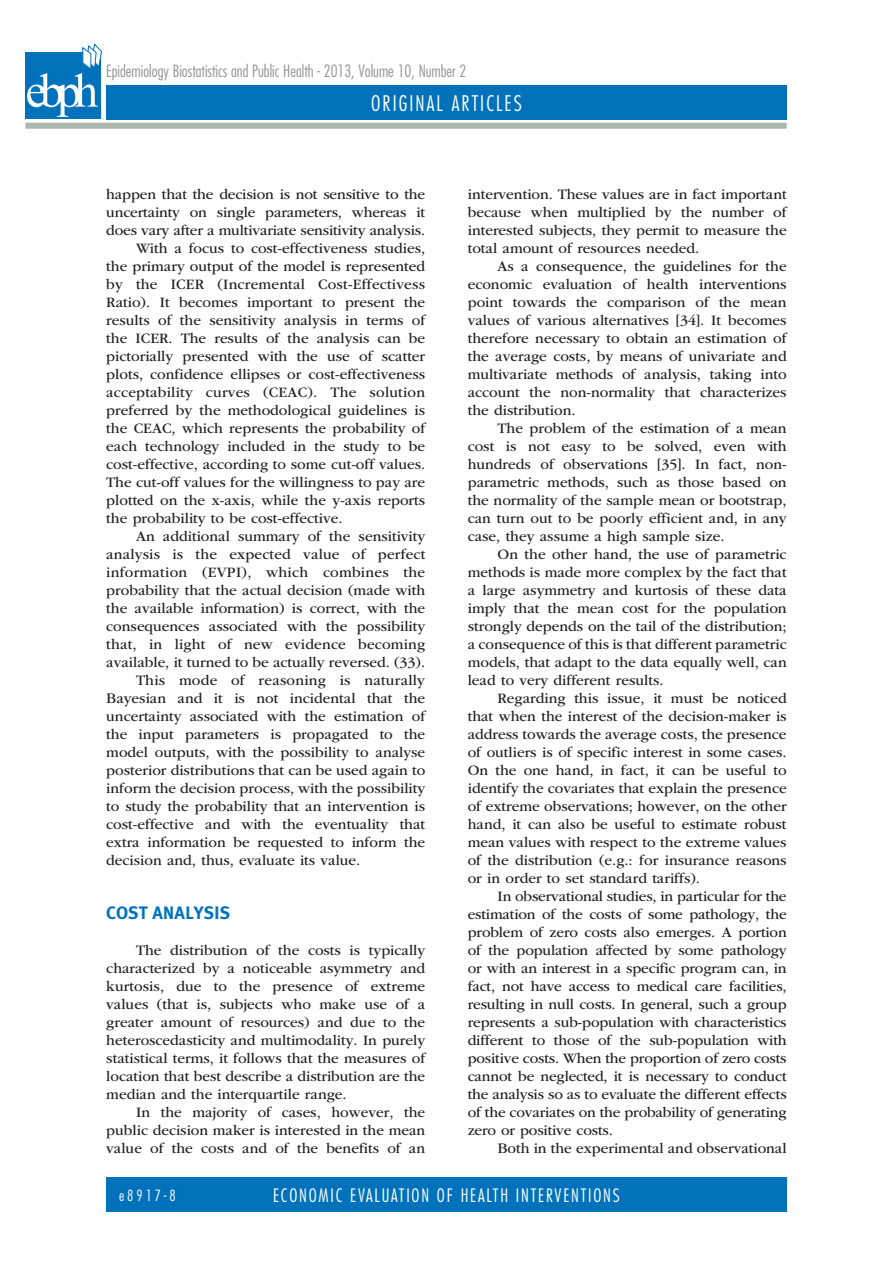
<style>
.page{position:relative;width:893px;height:1263px;background:#fff}
.page>*{position:absolute;margin:0;border:0;box-sizing:border-box;transform-origin:0 0}
.t1{font:300 condensed 21px "Futura Std";letter-spacing:.1em;color:#fff}
.t2{font:300 condensed 18px "Futura Std";letter-spacing:.1em;color:#fff}
.t3{font:700 18px "Meta Plus";color:#0072bc}
.t4{font:300 condensed 16.5px "Futura Std";color:#939598}
.t5{font:15px/18px "ITC Garamond Std";color:#231f20;text-align:justify}
.t6{font:300 condensed 15px "Futura Std";letter-spacing:.2em;color:#fff}
</style>
<div class="page">
<div style="left:106px;top:85px;width:681px;height:34px;background:#0072bc"></div>
<div style="left:106px;top:1178px;width:681px;height:34px;background:#0072bc"></div>
<div style="left:25px;top:123px;width:762px;height:6px;background:#a9b7ae"></div>
<div style="left:25px;top:52px;width:76px;height:67px;background:#0072bc"></div>
<svg style="left:27px;top:43px;width:75px;height:74px"></svg>
<p class="t4" style="left:106px;top:62px;width:361px">Epidemiology Biostatistics and Public Health - 2013, Volume 10, Number 2</p>
<h1 class="t1" style="left:371px;top:91px;width:152px">ORIGINAL ARTICLES</h1>
<p class="t5" style="left:106px;top:185px;width:320px">happen that the decision is not sensitive to the</p>
<p class="t5" style="left:106px;top:203px;width:320px">uncertainty on single parameters, whereas it</p>
<p class="t5" style="left:106px;top:221px;width:320px">does vary after a multivariate sensitivity analysis.</p>
<p class="t5" style="left:136px;top:239px;width:291px">With a focus to cost-effectiveness studies,</p>
<p class="t5" style="left:106px;top:257px;width:320px">the primary output of the model is represented</p>
<p class="t5" style="left:106px;top:275px;width:320px">by the ICER (Incremental Cost-Effectivess</p>
<p class="t5" style="left:106px;top:293px;width:320px">Ratio). It becomes important to present the</p>
<p class="t5" style="left:106px;top:311px;width:320px">results of the sensitivity analysis in terms of</p>
<p class="t5" style="left:106px;top:329px;width:320px">the ICER. The results of the analysis can be</p>
<p class="t5" style="left:106px;top:347px;width:320px">pictorially presented with the use of scatter</p>
<p class="t5" style="left:106px;top:365px;width:320px">plots, confidence ellipses or cost-effectiveness</p>
<p class="t5" style="left:106px;top:383px;width:320px">acceptability curves (CEAC). The solution</p>
<p class="t5" style="left:106px;top:401px;width:320px">preferred by the methodological guidelines is</p>
<p class="t5" style="left:106px;top:419px;width:320px">the CEAC, which represents the probability of</p>
<p class="t5" style="left:106px;top:437px;width:320px">each technology included in the study to be</p>
<p class="t5" style="left:106px;top:455px;width:320px">cost-effective, according to some cut-off values.</p>
<p class="t5" style="left:106px;top:473px;width:320px">The cut-off values for the willingness to pay are</p>
<p class="t5" style="left:106px;top:491px;width:320px">plotted on the x-axis, while the y-axis reports</p>
<p class="t5" style="left:106px;top:509px;width:238px">the probability to be cost-effective.</p>
<p class="t5" style="left:136px;top:527px;width:291px">An additional summary of the sensitivity</p>
<p class="t5" style="left:106px;top:545px;width:321px">analysis is the expected value of perfect</p>
<p class="t5" style="left:106px;top:563px;width:320px">information (EVPI), which combines the</p>
<p class="t5" style="left:106px;top:581px;width:320px">probability that the actual decision (made with</p>
<p class="t5" style="left:106px;top:599px;width:320px">the available information) is correct, with the</p>
<p class="t5" style="left:106px;top:617px;width:320px">consequences associated with the possibility</p>
<p class="t5" style="left:106px;top:635px;width:321px">that, in light of new evidence becoming</p>
<p class="t5" style="left:106px;top:653px;width:320px">available, it turned to be actually reversed. (33).</p>
<p class="t5" style="left:136px;top:671px;width:290px">This mode of reasoning is naturally</p>
<p class="t5" style="left:106px;top:689px;width:320px">Bayesian and it is not incidental that the</p>
<p class="t5" style="left:106px;top:707px;width:320px">uncertainty associated with the estimation of</p>
<p class="t5" style="left:106px;top:725px;width:320px">the input parameters is propagated to the</p>
<p class="t5" style="left:106px;top:743px;width:320px">model outputs, with the possibility to analyse</p>
<p class="t5" style="left:106px;top:761px;width:320px">posterior distributions that can be used again to</p>
<p class="t5" style="left:106px;top:779px;width:320px">inform the decision process, with the possibility</p>
<p class="t5" style="left:106px;top:797px;width:320px">to study the probability that an intervention is</p>
<p class="t5" style="left:106px;top:815px;width:320px">cost-effective and with the eventuality that</p>
<p class="t5" style="left:106px;top:833px;width:320px">extra information be requested to inform the</p>
<p class="t5" style="left:106px;top:851px;width:256px">decision and, thus, evaluate its value.</p>
<p class="t3" style="left:106px;top:902px;width:126px">COST ANALYSIS</p>
<p class="t5" style="left:106px;top:941px;width:320px;text-indent:30px">The distribution of the costs is typically characterized by a noticeable asymmetry and kurtosis, due to the presence of extreme values (that is, subjects who make use of a greater amount of resources) and due to the heteroscedasticity and multimodality. In purely statistical terms, it follows that the measures of location that best describe a distribution are the median and the interquartile range.</p>
<p class="t5" style="left:106px;top:1103px;width:320px;text-indent:30px">In the majority of cases, however, the public decision maker is interested in the mean value of the costs and of the benefits of an</p>
<p class="t5" style="left:468px;top:185px;width:320px">intervention. These values are in fact important because when multiplied by the number of interested subjects, they permit to measure the total amount of resources needed.</p>
<p class="t5" style="left:468px;top:257px;width:320px;text-indent:30px">As a consequence, the guidelines for the economic evaluation of health interventions point towards the comparison of the mean values of various alternatives [34]. It becomes therefore necessary to obtain an estimation of the average costs, by means of univariate and multivariate methods of analysis, taking into account the non-normality that characterizes the distribution.</p>
<p class="t5" style="left:468px;top:419px;width:320px;text-indent:30px">The problem of the estimation of a mean cost is not easy to be solved, even with hundreds of observations [35]. In fact, non&shy;parametric methods, such as those based on the normality of the sample mean or bootstrap, can turn out to be poorly efficient and, in any case, they assume a high sample size.</p>
<p class="t5" style="left:468px;top:545px;width:320px;text-indent:30px">On the other hand, the use of parametric methods is made more complex by the fact that a large asymmetry and kurtosis of these data imply that the mean cost for the population strongly depends on the tail of the distribution; a consequence of this is that different parametric models, that adapt to the data equally well, can lead to very different results.</p>
<p class="t5" style="left:468px;top:689px;width:320px;text-indent:30px">Regarding this issue, it must be noticed that when the interest of the decision-maker is address towards the average costs, the presence of outliers is of specific interest in some cases.<br>On the one hand, in fact, it can be useful to identify the covariates that explain the presence of extreme observations; however, on the other hand, it can also be useful to estimate robust mean values with respect to the extreme values of the distribution (e.g.: for insurance reasons or in order to set standard tariffs).</p>
<p class="t5" style="left:468px;top:887px;width:320px;text-indent:30px">In observational studies, in particular for the estimation of the costs of some pathology, the problem of zero costs also emerges. A portion of the population affected by some pathology or with an interest in a specific program can, in fact, not have access to medical care facilities, resulting in null costs. In general, such a group represents a sub-population with characteristics different to those of the sub-population with positive costs. When the proportion of zero costs cannot be neglected, it is necessary to conduct the analysis so as to evaluate the different effects of the covariates on the probability of generating zero or positive costs.</p>
<p class="t5" style="left:497px;top:1139px;width:291px">Both in the experimental and observational</p>
<p class="t6" style="left:119px;top:1187px;width:58px">e8917-8</p>
<p class="t2" style="left:273px;top:1185px;width:348px">ECONOMIC EVALUATION OF HEALTH INTERVENTIONS</p>
</div>
